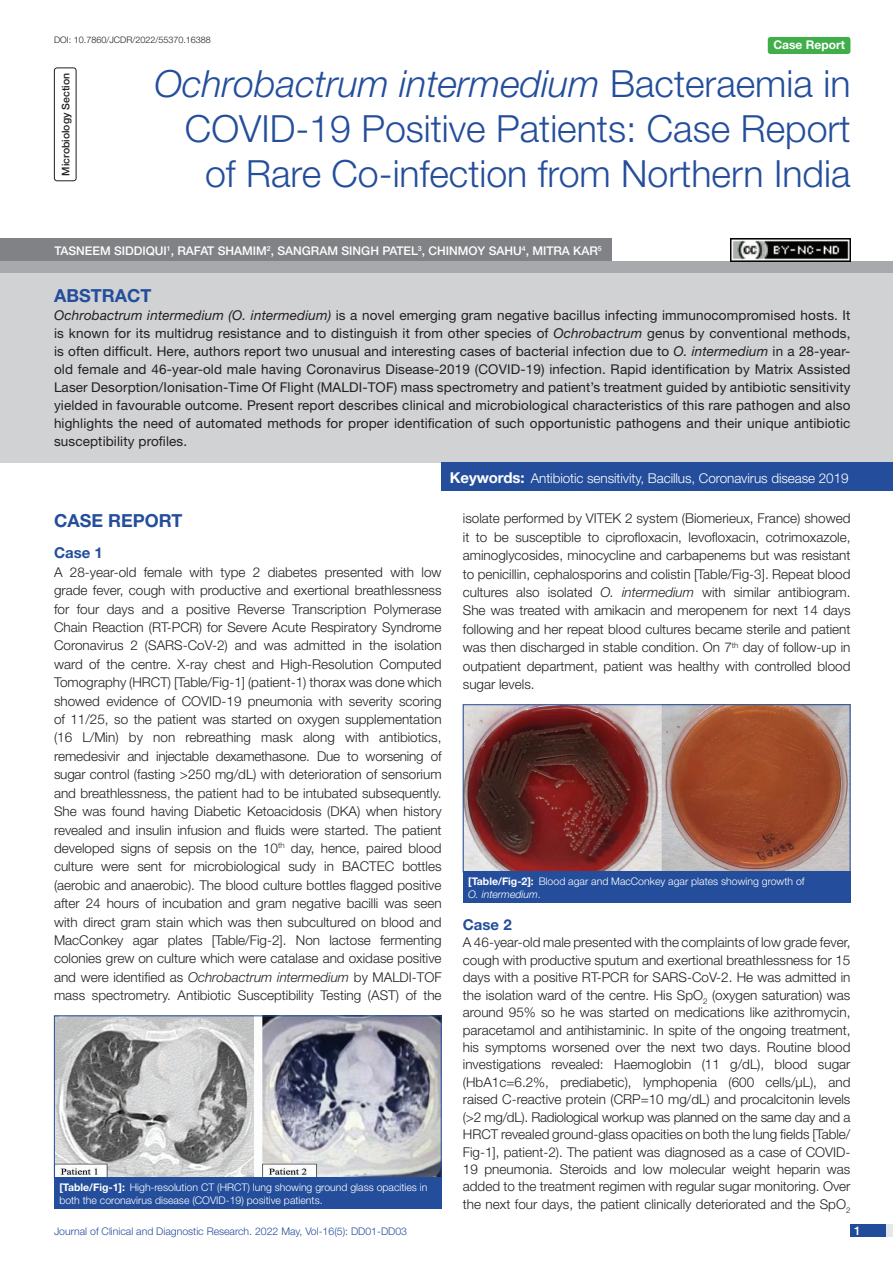
<style>
.page{position:relative;width:893px;height:1263px;background:#fff}
.page>*{position:absolute;margin:0;border:0;box-sizing:border-box;transform-origin:0 0}
.t1{font:300 37.5px/45px "Helvetica Neue";color:#244e9b;text-align:right}
.Heading{font:700 18px "Helvetica Neue";color:#244e9b}
.Abstract_head{font:700 18px "Helvetica Neue";color:#244e9b}
.HEAD_2{font:700 15px "Helvetica Neue";color:#244e9b}
.Body_text{font:300 13.5px/18.5px "Helvetica Neue";color:#231f20;text-align:justify}
.Abstract_Text{font:13.5px/18px "Helvetica Neue";letter-spacing:.01em;color:#231f20;text-align:justify}
.Key_words{font:300 13.5px "Helvetica Neue";letter-spacing:-.005em;color:#fff}
.Author{font:500 12px "Helvetica Neue";color:#fff}
.t2{font:700 12px "Helvetica Neue";color:#fff}
.TABLE_FIG{font:300 10.5px/12.6px "Helvetica Neue";color:#fff}
.t3{font:300 10.5px "Helvetica Neue";color:#244e9b}
.section{font:500 10.5px "Helvetica Neue";color:#231f20}
.DOI{font:300 9px "Helvetica Neue";color:#231f20}
.s1{font-style:italic}
.s2{font-weight:700;font-size:15px}
.s3{font-weight:700}
</style>
<div class="page">
<div style="left:850px;top:1224px;width:43px;height:13px;background:#e6e7e9"></div>
<div style="left:850px;top:1224px;width:35px;height:13px;background:#214c99"></div>
<div style="left:768px;top:37px;width:82px;height:17px;background:#40ae49;border-radius:3px"></div>
<div style="left:54px;top:68px;width:22px;height:113px;border:1px solid #231f20;border-radius:3px"></div>
<div style="left:0;top:261px;width:893px;height:12px;background:#a8a9ad"></div>
<div style="left:0;top:238px;width:612px;height:23px;background:#808285"></div>
<div style="left:0;top:273px;width:893px;height:190px;background:#d1d2d4"></div>
<div style="left:442px;top:463px;width:451px;height:28px;background:#244e9b"></div>
<img style="left:56px;top:1017px;width:384px;height:159px">
<div style="left:54px;top:1015px;width:388px;height:163px;border:1px solid #244e9b"></div>
<div style="left:54px;top:1177px;width:388px;height:32px;background:#244e9b"></div>
<img style="left:465px;top:706px;width:383px;height:164px">
<div style="left:463px;top:704px;width:387px;height:168px;border:1px solid #244e9b"></div>
<div style="left:463px;top:872px;width:387px;height:31px;background:#244e9b"></div>
<img style="left:730px;top:239px;width:120px;height:22px">
<p class="DOI" style="left:54px;top:35px;width:158px">DOI: 10.7860/JCDR/2022/55370.16388</p>
<p class="t2" style="left:773px;top:37px;width:73px">Case Report</p>
<p class="section" style="left:59px;top:176px;width:104px;rotate:-90deg">MICROBIOLOGY SECTION</p>
<p class="t1" style="left:154px;top:60px;width:697px"><span class="s1">Ochrobactrum intermedium</span> Bacteraemia in<br>COVID-19 Positive Patients: Case Report of Rare Co-infection from Northern India</p>
<p class="Author" style="left:54px;top:243px;width:452px">TASNEEM SIDDIQUI<sup>1</sup>, RAFAT SHAMIM <sup>2</sup>, SANGRAM SINGH PATEL<sup>3</sup>, CHIN MOY SAHU</p>
<p class="Author" style="left:522px;top:243px;width:82px"><sup>4</sup>, MITRA KAR<sup>5</sup></p>
<p class="Abstract_head" style="left:54px;top:284px;width:99px">ABSTRACT</p>
<p class="Abstract_Text" style="left:54px;top:305px;width:798px"><span class="s1">Ochrobactrum intermedium (O. intermedium)</span> is a novel emerging gram negative bacillus infecting immunocompromised hosts. It is known for its multidrug resistance and to distinguish it from other species of <span class="s1">Ochrobactrum</span> genus by conventional methods, is often difficult. Here, authors report two unusual and interesting cases of bacterial infection due to <span class="s1">O. intermedium</span> in a 28-year&shy;old female and 46-year-old male having Coronavirus Disease-2019 (COVID-19) infection. Rapid identification by Matrix Assisted Laser Desorption/Ionisation-Time Of Flight (MALDI-TOF) mass spectrometry and patient’s treatment guided by antibiotic sensitivity yielded in favourable outcome. Present report describes clinical and microbiological characteristics of this rare pathogen and also highlights the need of automated methods for proper identification of such opportunistic pathogens and their unique antibiotic susceptibility profiles.</p>
<p class="Key_words" style="left:450px;top:470px;width:400px"><span class="s2">Keywords:</span> Antibiotic sensitivity, Bacillus, Coronavirus disease 2019</p>
<p class="Heading" style="left:54px;top:509px;width:130px">CASE REPORT</p>
<p class="HEAD_2" style="left:54px;top:544px;width:50px">Case 1</p>
<p class="Body_text" style="left:54px;top:562px;width:389px">A 28-year-old female with type 2 diabetes presented with low grade fever, cough with productive and exertional breathlessness for four days and a positive Reverse Transcription Polymerase Chain Reaction (RT-PCR) for Severe Acute Respiratory Syndrome Coronavirus 2 (SARS-CoV-2) and was admitted in the isolation ward of the centre. X-ray chest and High-Resolution Computed Tomography (HRCT) [Table/Fig-1] (patient-1) thorax was done which showed evidence of COVID-19 pneumonia with severity scoring of 11/25, so the patient was started on oxygen supplementation (16 L/Min) by non rebreathing mask along with antibiotics, remedesivir and injectable dexamethasone. Due to worsening of sugar control (fasting &gt;250 mg/dL) with deterioration of sensorium and breathlessness, the patient had to be intubated subsequently.<br>She was found having Diabetic Ketoacidosis (DKA) when history revealed and insulin infusion and fluids were started. The patient developed signs of sepsis on the 10<sup>th</sup> day, hence, paired blood culture were sent for microbiological sudy in BACTEC bottles (aerobic and anaerobic). The blood culture bottles flagged positive after 24 hours of incubation and gram negative bacilli was seen with direct gram stain which was then subcultured on blood and MacConkey agar plates [Table/Fig-2]. Non lactose fermenting colonies grew on culture which were catalase and oxidase positive and were identified as <span class="s1">Ochrobactrum intermedium</span> by MALDI-TOF mass spectrometry. Antibiotic Susceptibility Testing (AST) of the</p>
<p class="TABLE_FIG" style="left:59px;top:1181px;width:370px"><span class="s3">[Table/Fig-1]:</span> High-resolution CT (HRCT) lung showing ground glass opacities in both the coronavirus disease (COVID-19) positive patients.</p>
<p class="Body_text" style="left:463px;top:509px;width:389px">isolate performed by VITEK 2 system (Biomerieux, France) showed it to be susceptible to ciprofloxacin, levofloxacin, cotrimoxazole, aminoglycosides, minocycline and carbapenems but was resistant to penicillin, cephalosporins and colistin [Table/Fig-3]. Repeat blood cultures also isolated <span class="s1">O. intermedium</span> with similar antibiogram.<br>She was treated with amikacin and meropenem for next 14 days following and her repeat blood cultures became sterile and patient was then discharged in stable condition. On 7<sup>th</sup> day of follow-up in outpatient department, patient was healthy with controlled blood sugar levels.</p>
<p class="TABLE_FIG" style="left:468px;top:875px;width:338px"><span class="s3">[Table/Fig-2]:</span> Blood agar and MacConkey agar plates showing growth of<br><span class="s1">O. -intermedium</span>.</p>
<p class="HEAD_2" style="left:463px;top:915px;width:50px">Case 2</p>
<p class="Body_text" style="left:463px;top:933px;width:389px;line-height:17.4px">A 46-year-old male presented with the complaints of low grade fever, cough with productive sputum and exertional breathlessness for 15 days with a positive RT-PCR for SARS-CoV-2. He was admitted in the isolation ward of the centre. His SpO<sub>2</sub> (oxygen saturation) was around 95% so he was started on medications like azithromycin, paracetamol and antihistaminic. In spite of the ongoing treatment, his symptoms worsened over the next two days. Routine blood investigations revealed: Haemoglobin (11 g/dL), blood sugar (HbA1c=6.2%, prediabetic), lymphopenia (600 cells/μL), and raised C-reactive protein (CRP=10 mg/dL) and procalcitonin levels (&gt;2 mg/dL). Radiological workup was planned on the same day and a HRCT revealed ground-glass opacities on both the lung fields [Table/ Fig-1], patient-2). The patient was diagnosed as a case of COVID-19 pneumonia. Steroids and low molecular weight heparin was added to the treatment regimen with regular sugar monitoring. Over the next four days, the patient clinically deteriorated and the SpO<sub>2</sub></p>
<p class="t3" style="left:54px;top:1225px;width:355px">Journal of Clinical and Diagnostic Research. 2022 May, Vol-16(5): DD01-DD03</p>
<p class="Author" style="left:854px;top:1223px;width:8px">1</p>
</div>
